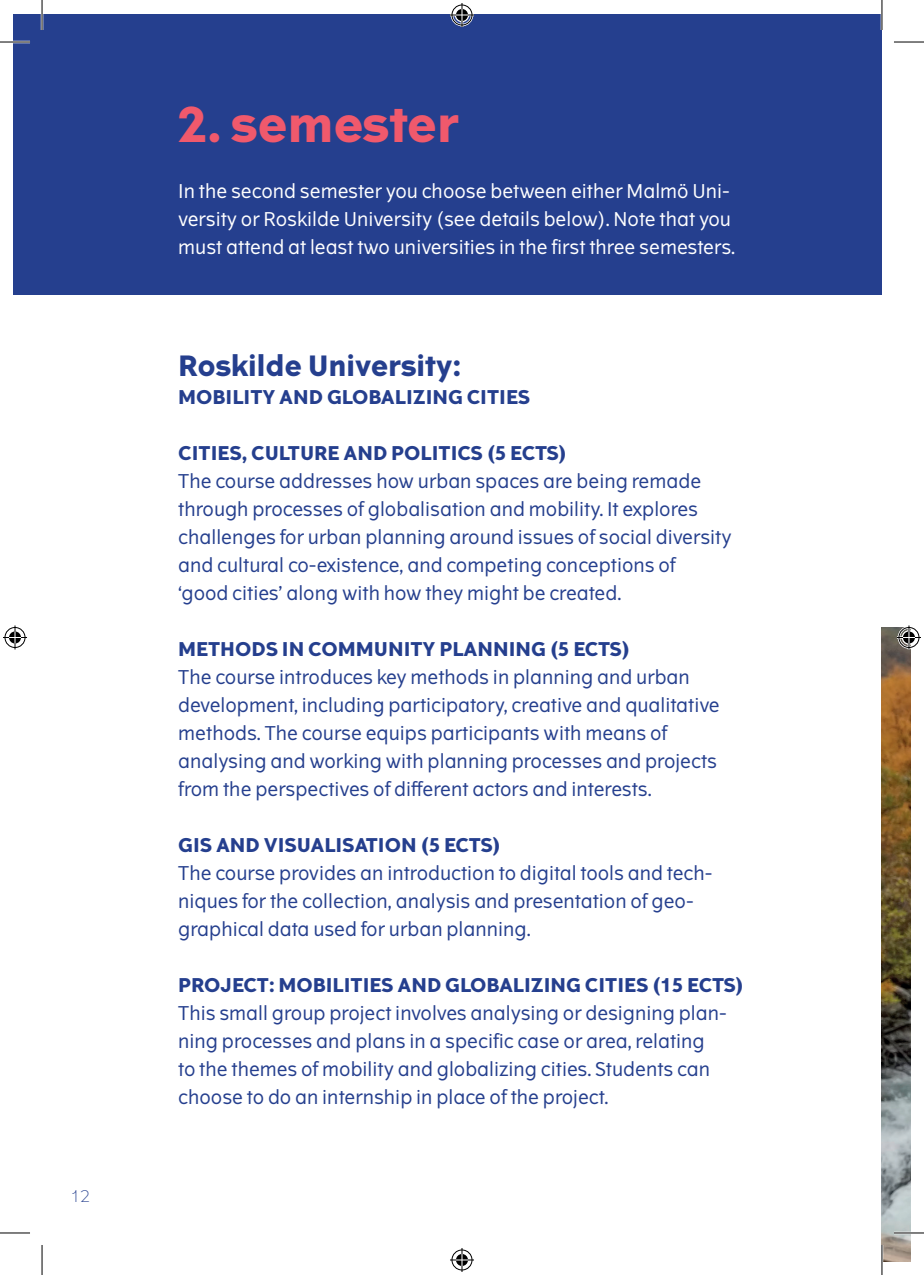
<style>
.page{position:relative;width:924px;height:1275px;background:#fff}
.page>*{position:absolute;margin:0;border:0;box-sizing:border-box;transform-origin:0 0}
.t1{font:700 48px "The Wave";color:#f0596c}
.t2{font:700 28px "The Wave";color:#253f8e}
.t3{font:19px/28px "The Wave";color:#253f8e}
.t4{font:700 19px "The Wave";color:#253f8e}
.t5{font:19px/28px "The Wave";color:#fff}
.t6{font:300 16px "The Wave";color:#253f8e}
</style>
<div class="page">
<div style="left:14px;top:14px;width:867px;height:280px;background:#253f8e"></div>
<img style="left:881px;top:627px;width:28px;height:634px">
<hr style="left:0;top:41px;width:30px;height:2px;background:#fff">
<hr style="left:893px;top:1231px;width:30px;height:3px;background:#fff">
<hr style="left:41px;top:0;width:2px;height:30px;background:#fff">
<hr style="left:880px;top:0;width:2px;height:30px;background:#fff">
<hr style="left:0;top:42px;width:30px;height:1px;background:#000">
<hr style="left:893px;top:42px;width:30px;height:1px;background:#000">
<hr style="left:0;top:1232px;width:30px;height:1px;background:#000">
<hr style="left:893px;top:1232px;width:30px;height:1px;background:#000">
<hr style="left:42px;top:0;width:1px;height:30px;background:#000">
<hr style="left:42px;top:1245px;width:1px;height:30px;background:#000">
<hr style="left:881px;top:0;width:1px;height:30px;background:#000">
<hr style="left:881px;top:1245px;width:1px;height:30px;background:#000">
<svg style="left:450px;top:3px;width:24px;height:24px"></svg>
<svg style="left:450px;top:1248px;width:24px;height:24px"></svg>
<svg style="left:3px;top:625px;width:24px;height:24px"></svg>
<svg style="left:896px;top:625px;width:24px;height:24px"></svg>
<p class="t6" style="left:70px;top:1185px;width:21px">12</p>
<h1 class="t1" style="left:178px;top:94px;width:282px">2. semester</h1>
<p class="t5" style="left:178px;top:177px;width:558px">In the second semester you choose between either Malmö Uni&shy;versity or Roskilde University (see details below). Note that you must attend at least two universities in the first three semesters.</p>
<h2 class="t2" style="left:178px;top:348px;width:284px">Roskilde University:</h2>
<p class="t4" style="left:178px;top:385px;width:353px">MOBILITY AND GLOBALIZING CITIES</p>
<p class="t4" style="left:178px;top:441px;width:390px">CITIES, CULTURE AND POLITICS (5 ECTS)</p>
<p class="t3" style="left:178px;top:467px;width:554px">The course addresses how urban spaces are being remade through processes of globalisation and mobility. It explores challenges for urban planning around issues of social diversity and cultural co-existence, and competing conceptions of<br>‘good cities’ along with how they might be created.</p>
<p class="t4" style="left:178px;top:637px;width:453px">METHODS IN COMMUNITY PLANNING (5 ECTS)</p>
<p class="t3" style="left:178px;top:663px;width:543px">The course introduces key methods in planning and urban development, including participatory, creative and qualitative methods. The course equips participants with means of analysing and working with planning processes and projects from the perspectives of different actors and interests.</p>
<p class="t4" style="left:178px;top:833px;width:324px">GIS AND VISUALISATION (5 ECTS)</p>
<p class="t3" style="left:178px;top:859px;width:535px">The course provides an introduction to digital tools and tech&shy;niques for the collection, analysis and presentation of geo&shy;graphical data used for urban planning.</p>
<p class="t4" style="left:178px;top:973px;width:567px">PROJECT: MOBILITIES AND GLOBALIZING CITIES (15 ECTS)</p>
<p class="t3" style="left:178px;top:999px;width:549px">This small group project involves analysing or designing plan&shy;ning processes and plans in a specific case or area, relating to the themes of mobility and globalizing cities. Students can choose to do an internship in place of the project.</p>
</div>
